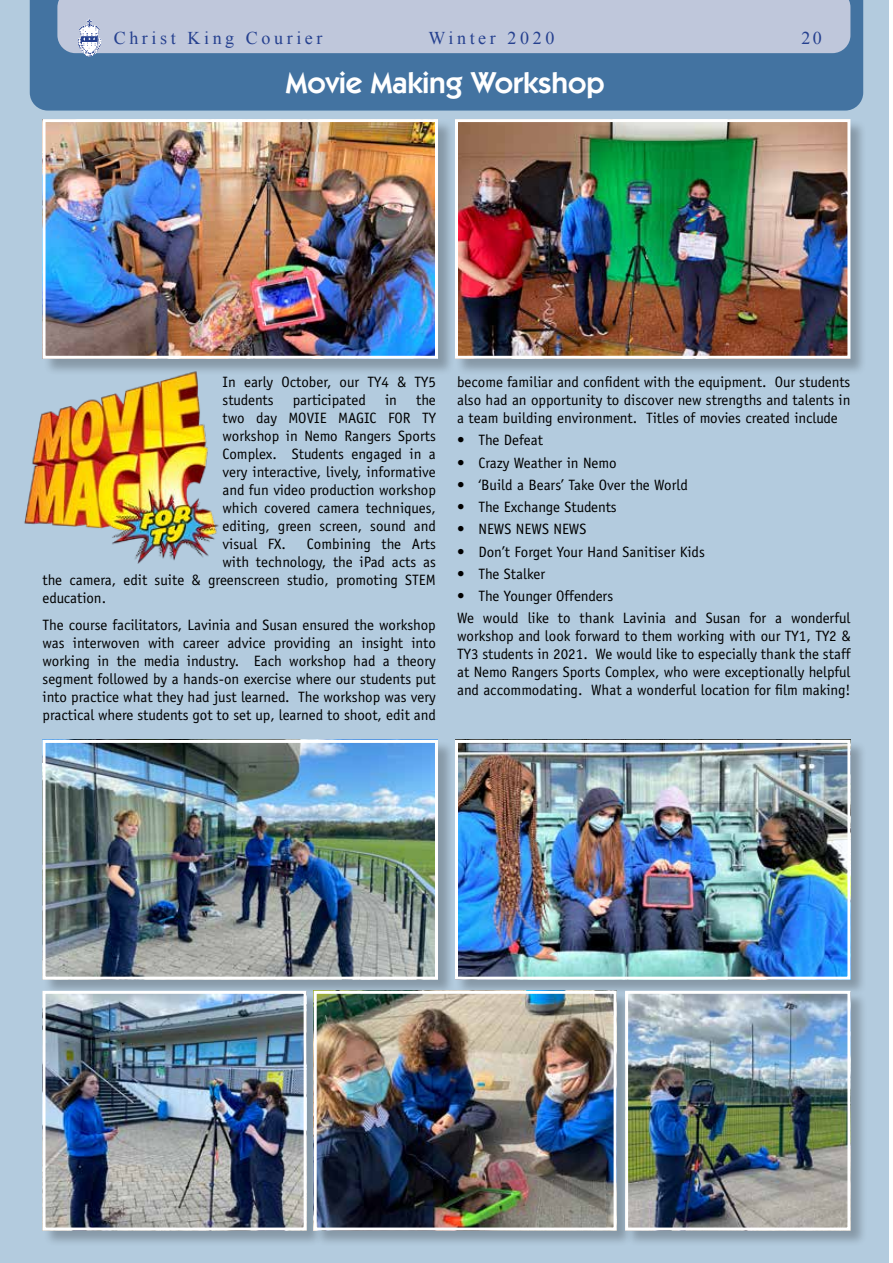
<style>
.page{position:relative;width:893px;height:1263px;background:#fff}
.page>*{position:absolute;margin:0;border:0;box-sizing:border-box;transform-origin:0 0}
.t1{font:600 30px "Itc Kabel";color:#fff}
.t2{font:18px "Times New Roman";letter-spacing:.2em;color:#25408f}
.t3{font:15px/18px "Officina Sans";color:#000;text-align:justify}
</style>
<div class="page">
<div style="left:0;top:0;width:889px;height:1263px;background:#b3cbde"></div>
<div style="left:30px;top:0;width:833px;height:111px;background:#4373a1"></div>
<div style="left:57px;top:0;width:793px;height:53px;background:#bfc7db"></div>
<img style="left:77px;top:19px;width:25px;height:38px">
<div style="left:43px;top:119px;width:412px;height:256px;background:#000;opacity:.25"></div>
<img style="left:47px;top:123px;width:387px;height:232px">
<div style="left:43px;top:119px;width:395px;height:240px;border:3px solid #fff"></div>
<div style="left:43px;top:740px;width:412px;height:256px;background:#000;opacity:.25"></div>
<img style="left:47px;top:744px;width:387px;height:232px">
<div style="left:43px;top:740px;width:395px;height:240px;border:3px solid #fff"></div>
<div style="left:43px;top:991px;width:281px;height:256px;background:#000;opacity:.25"></div>
<img style="left:47px;top:995px;width:256px;height:231px">
<div style="left:43px;top:991px;width:264px;height:239px;border:3px solid #fff"></div>
<div style="left:455px;top:119px;width:412px;height:256px;background:#000;opacity:.25"></div>
<img style="left:459px;top:123px;width:387px;height:232px">
<div style="left:455px;top:119px;width:395px;height:240px;border:3px solid #fff"></div>
<div style="left:455px;top:740px;width:412px;height:256px;background:#000;opacity:.25"></div>
<img style="left:459px;top:744px;width:387px;height:232px">
<div style="left:455px;top:740px;width:395px;height:240px;border:3px solid #fff"></div>
<div style="left:314px;top:991px;width:319px;height:256px;background:#000;opacity:.25"></div>
<img style="left:318px;top:995px;width:295px;height:231px">
<div style="left:314px;top:991px;width:303px;height:239px;border:3px solid #fff"></div>
<div style="left:625px;top:991px;width:242px;height:256px;background:#000;opacity:.25"></div>
<img style="left:629px;top:995px;width:217px;height:231px">
<div style="left:625px;top:991px;width:225px;height:239px;border:3px solid #fff"></div>
<img style="left:24px;top:368px;width:199px;height:196px">
<p class="t2" style="left:114px;top:26px;width:210px">Christ King Courier</p>
<p class="t2" style="left:429px;top:26px;width:127px">Winter 2020</p>
<p class="t2" style="left:802px;top:26px;width:22px">20</p>
<h1 class="t1" style="left:286px;top:65px;width:320px">Movie Making Workshop</h1>
<p class="t3" style="left:223px;top:373px;width:215px">In early October, our TY4 &amp; TY5 students</p>
<p class="t3" style="left:223px;top:391px;width:215px;text-indent:194px">the two day MOVIE MAGIC FOR TY workshop in Nemo Rangers Sports Complex. Students engaged in a very interactive, lively, informative and fun video production workshop which covered camera techniques, editing, green screen, sound and visual FX.</p>
<p class="t3" style="left:293px;top:391px;width:75px">participated</p>
<p class="t3" style="left:385px;top:391px;width:13px">in</p>
<p class="t3" style="left:307px;top:535px;width:130px">Combining the Arts</p>
<p class="t3" style="left:223px;top:553px;width:215px">with technology, the iPad acts as</p>
<p class="t3" style="left:43px;top:571px;width:395px">the camera, edit suite &amp; greenscreen studio, promoting STEM</p>
<p class="t3" style="left:43px;top:589px;width:65px">education.</p>
<p class="t3" style="left:43px;top:616px;width:395px">The course facilitators, Lavinia and Susan ensured the workshop was interwoven with career advice providing an insight into working in the media industry. Each workshop had a theory segment followed by a hands-on exercise where our students put into practice what they had just learned. The workshop was very practical where students got to set up, learned to shoot, edit and</p>
<p class="t3" style="left:457px;top:373px;width:395px">become familiar and confident with the equipment. Our students also had an opportunity to discover new strengths and talents in a team building environment. Titles of movies created include</p>
<p class="t3" style="left:457px;top:431px;width:87px">• The Defeat</p>
<p class="t3" style="left:457px;top:454px;width:161px">• Crazy Weather in Nemo</p>
<p class="t3" style="left:457px;top:476px;width:232px">• ‘Build a Bears’ Take Over the World</p>
<p class="t3" style="left:457px;top:498px;width:161px">• The Exchange Students</p>
<p class="t3" style="left:457px;top:520px;width:131px">• NEWS NEWS NEWS</p>
<p class="t3" style="left:457px;top:543px;width:249px">• Don’t Forget Your Hand Sanitiser Kids</p>
<p class="t3" style="left:457px;top:565px;width:89px">• The Stalker</p>
<p class="t3" style="left:457px;top:585px;width:395px;line-height:22.2px">• The Younger Offenders<br>We would like to thank Lavinia and Susan for a wonderful</p>
<p class="t3" style="left:457px;top:627px;width:395px">workshop and look forward to them working with our TY1, TY2 &amp; TY3 students in 2021. We would like to especially thank the staff at Nemo Rangers Sports Complex, who were exceptionally helpful and accommodating. What a wonderful location for film making!</p>
</div>
